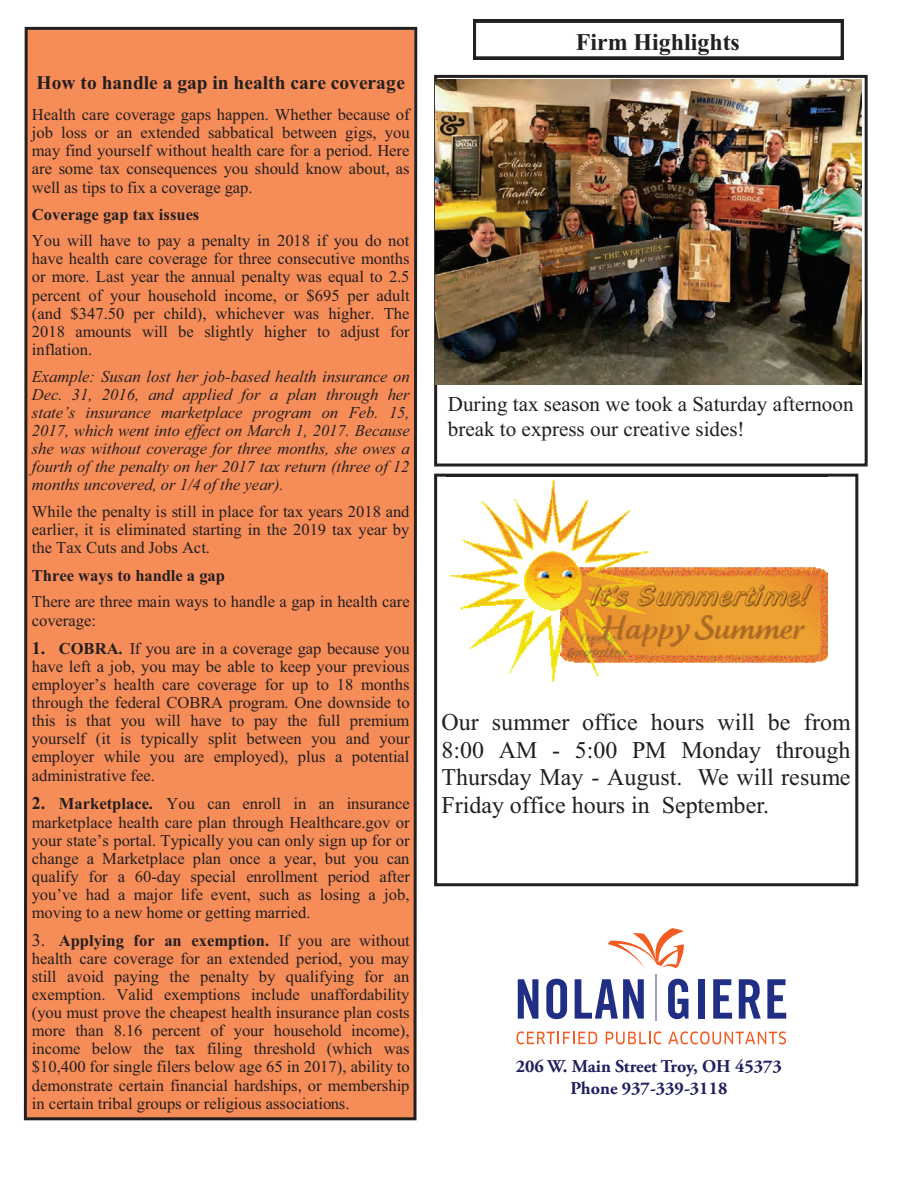
<style>
.page{position:relative;width:922px;height:1189px;background:#fff}
.page>*{position:absolute;margin:0;border:0;box-sizing:border-box;transform-origin:0 0}
.t1{font:24px/27.6px "Times New Roman";color:#231f20;text-align:justify}
.t2{font:700 24px "Times New Roman";color:#231f20}
.t3{font:21px/24.6px "Times New Roman";color:#231f20}
.t4{font:700 19.5px "Times New Roman";color:#231f20}
.t5{font:700 18px/21.6px "Adobe Garamond Pro";color:#201e5e;text-align:center}
.t6{font:18px "Times New Roman";color:#0d0f3c}
.t7{font:16.65px "Times New Roman";color:#231f20}
.t8{font:16.5px/18.1px "Times New Roman";color:#231f20;text-align:justify}
.t9{font:italic 16.5px/18.1px "Times New Roman";color:#231f20;text-align:justify}
.t10{font:700 16.5px "Times New Roman";color:#231f20}
.s1{font-weight:700;font-size:18px}
.s2{font-weight:700}
.s3{font-size:18px}
</style>
<div class="page">
<svg style="left:473px;top:20px;width:370px;height:39px"></svg>
<svg style="left:434px;top:474px;width:424px;height:412px"></svg>
<div style="left:23px;top:26px;width:395px;height:1095px;background:#f68c58"></div>
<div style="left:434px;top:75px;width:433px;height:391px;border:3px solid #231f20"></div>
<img style="left:435px;top:79px;width:426px;height:306px">
<img style="left:446px;top:475px;width:380px;height:212px">
<svg style="left:516px;top:1031px;width:81px;height:13px"></svg>
<svg style="left:605px;top:1031px;width:56px;height:13px"></svg>
<svg style="left:668px;top:1031px;width:117px;height:13px"></svg>
<svg style="left:517px;top:979px;width:21px;height:39px"></svg>
<svg style="left:546px;top:978px;width:21px;height:41px"></svg>
<svg style="left:574px;top:979px;width:43px;height:39px"></svg>
<svg style="left:623px;top:979px;width:20px;height:39px"></svg>
<hr style="left:655px;top:974px;width:1px;height:47px;background:#9e9cc7">
<svg style="left:668px;top:978px;width:20px;height:41px"></svg>
<div style="left:697px;top:979px;width:7px;height:39px;background:#202e84"></div>
<svg style="left:713px;top:979px;width:18px;height:39px"></svg>
<svg style="left:738px;top:979px;width:22px;height:39px"></svg>
<svg style="left:767px;top:979px;width:19px;height:39px"></svg>
<svg style="left:608px;top:928px;width:76px;height:40px"></svg>
<p class="t4" style="left:37px;top:69px;width:370px">How to handle a gap in health care coverage</p>
<p class="t7" style="left:32px;top:103px;width:379px">Health care coverage gaps happen. Whether because of</p>
<p class="t8" style="left:32px;top:123px;width:379px">job loss or an extended sabbatical between gigs, you may find yourself without health care for a period. Here are some tax consequences you should know about, as well as tips to fix a coverage gap.</p>
<p class="t10" style="left:32px;top:203px;width:169px">Coverage gap tax issues</p>
<p class="t8" style="left:32px;top:232px;width:379px">You will have to pay a penalty in 2018 if you do not have health care coverage for three consecutive months or more. Last year the annual penalty was equal to 2.5 percent of your household income, or $695 per adult (and $347.50 per child), whichever was higher. The 2018 amounts will be slightly higher to adjust for inflation.</p>
<p class="t9" style="left:32px;top:367px;width:379px">Example: Susan lost her job-based health insurance on Dec. 31, 2016, and applied for a plan through her state’s insurance marketplace program on Feb. 15, 2017, which went into effect on March 1, 2017. Because she was without coverage for three months, she owes a fourth of the penalty on her 2017 tax return (three of 12 months uncovered, or 1/4 of the year).</p>
<p class="t8" style="left:32px;top:502px;width:379px">While the penalty is still in place for tax years 2018 and earlier, it is eliminated starting in the 2019 tax year by the Tax Cuts and Jobs Act.</p>
<p class="t10" style="left:32px;top:564px;width:194px">Three ways to handle a gap</p>
<p class="t8" style="left:32px;top:592px;width:379px">There are three main ways to handle a gap in health care</p>
<p class="t7" style="left:32px;top:609px;width:66px">coverage:</p>
<p class="t8" style="left:32px;top:639px;width:379px"><span class="s1">1.</span> <span class="s2">COBRA.</span> If you are in a coverage gap because you have left a job, you may be able to keep your previous employer’s health care coverage for up to 18 months through the federal COBRA program. One downside to this is that you will have to pay the full premium yourself (it is typically split between you and your employer while you are employed), plus a potential administrative fee.</p>
<p class="t8" style="left:32px;top:794px;width:379px"><span class="s1">2.</span> <span class="s2">Marketplace.</span> You can enroll in an insurance marketplace health care plan through Healthcare.gov or your state’s portal. Typically you can only sign up for or change a Marketplace plan once a year, but you can qualify for a 60-day special enrollment period after you’ve had a major life event, such as losing a job, moving to a new home or getting married.</p>
<p class="t8" style="left:32px;top:931px;width:379px"><span class="s3">3.</span> <span class="s2">Applying for an exemption.</span> If you are without health care coverage for an extended period, you may still avoid paying the penalty by qualifying for an exemption. Valid exemptions include unaffordability (you must prove the cheapest health insurance plan costs more than 8.16 percent of your household income), income below the tax filing threshold (which was $10,400 for single filers below age 65 in 2017), ability to demonstrate certain financial hardships, or membership in certain tribal groups or religious associations.</p>
<h1 class="t2" style="left:575px;top:26px;width:165px">Firm Highlights</h1>
<p class="t3" style="left:447px;top:391px;width:407px">During tax season we took a Saturday afternoon break to express our creative sides!</p>
<h1 class="t1" style="left:441px;top:708px;width:411px">Our summer office hours will be from 8:00 AM - 5:00 PM Monday through Thursday May - August. We will resume Friday office hours in September.</h1>
<p class="t5" style="left:515px;top:1056px;width:267px">206 W. Main Street Troy, OH 45373<br>Phone 937-339-3118</p>
<p class="t6" style="left:573px;top:1066px;width:153px">Phone 937-339-3118</p>
</div>
